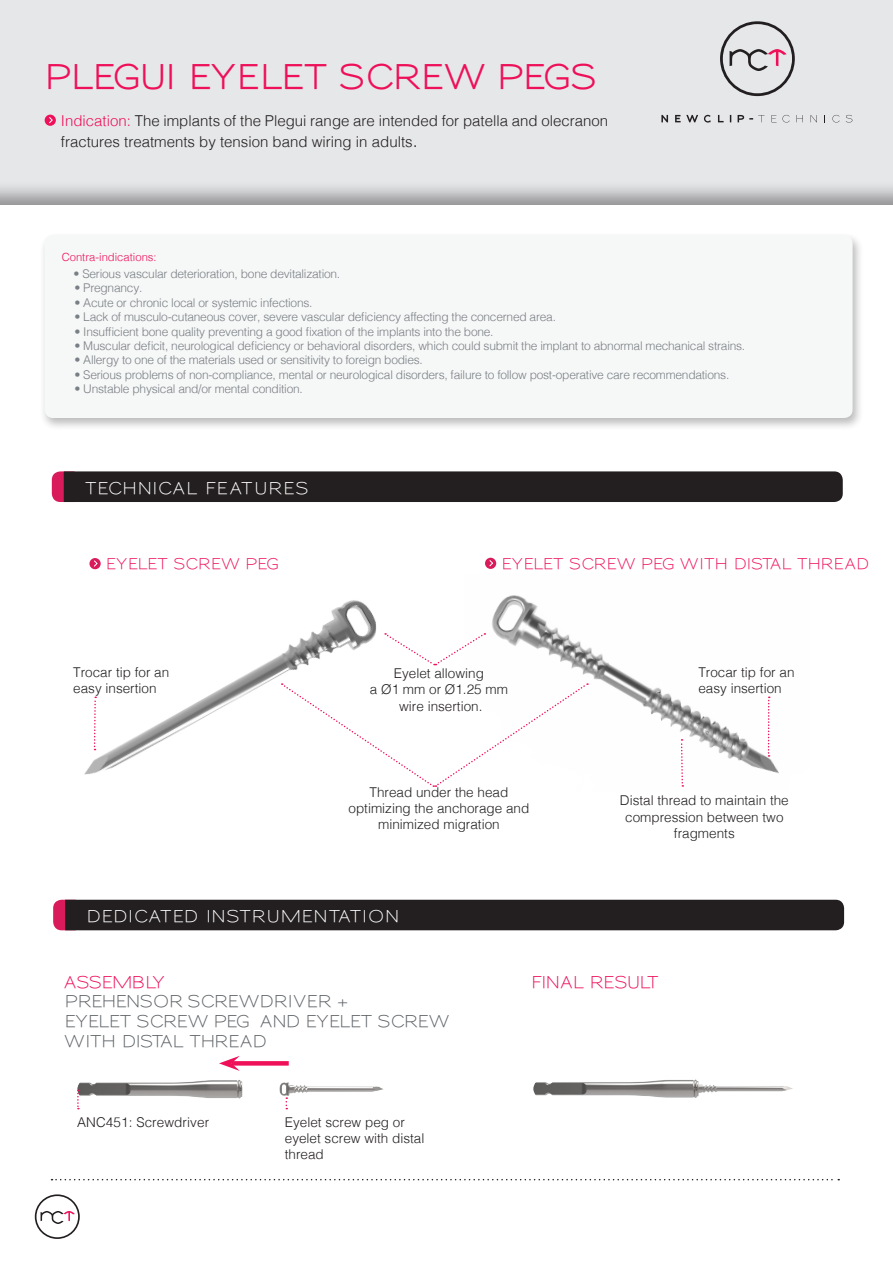
<style>
.page{position:relative;width:893px;height:1263px;background:#fff}
.page>*{position:absolute;margin:0;border:0;box-sizing:border-box;transform-origin:0 0}
.t1{font:700 33px "Sansumi";letter-spacing:-.02em;color:#ee1059}
.t2{font:600 16.5px/19.8px "Sansumi";letter-spacing:-.02em;color:#5d6266}
.t3{font:600 16.5px "Sansumi";letter-spacing:.03em;color:#fff}
.t4{font:600 16.5px "Sansumi";letter-spacing:-.04em;color:#ee1059}
.t5{font:300 15px/21.6px "Helvetica";color:#231f20}
.t6{font:600 15px "Sansumi";letter-spacing:-.01em;color:#ee1059}
.t7{font:300 13.5px/16.2px "Helvetica";color:#231f20}
.texte_tableau{font:300 12px "Helvetica";letter-spacing:-.02em;color:#797f84}
.t8{font:300 11.25px "Helvetica";color:#ee1059}
.s1{color:#ee1059}
.s2{font-size:18px}
</style>
<div class="page">
<svg style="left:52px;top:1179px;width:787px;height:1px"></svg>
<div style="left:52px;top:471px;width:791px;height:31px;background:#231f20"></div>
<img style="left:84px;top:600px;width:292px;height:174px">
<img style="left:485px;top:595px;width:294px;height:178px">
<div style="left:485px;top:558px;width:11px;height:11px;background:#d91a5b;border-radius:50%"></div>
<svg style="left:489px;top:560px;width:5px;height:7px"></svg>
<svg style="left:385px;top:633px;width:100px;height:33px"></svg>
<svg style="left:281px;top:683px;width:307px;height:104px"></svg>
<svg style="left:680px;top:739px;width:4px;height:48px"></svg>
<svg style="left:768px;top:696px;width:2px;height:61px"></svg>
<svg style="left:93px;top:696px;width:4px;height:54px"></svg>
<svg style="left:89px;top:558px;width:12px;height:11px"></svg>
<svg style="left:93px;top:560px;width:5px;height:7px"></svg>
<svg style="left:35px;top:1194px;width:45px;height:45px"></svg>
<div style="left:53px;top:900px;width:791px;height:30px;background:#231f20"></div>
<img style="left:533px;top:1079px;width:260px;height:19px">
<img style="left:77px;top:1065px;width:307px;height:45px">
<svg style="left:240px;top:1061px;width:49px;height:4px"></svg>
<svg style="left:219px;top:1056px;width:21px;height:15px"></svg>
<svg style="left:77px;top:1090px;width:2px;height:19px"></svg>
<svg style="left:286px;top:1097px;width:1px;height:12px"></svg>
<div style="left:0;top:0;width:893px;height:207px;background:#231f20;opacity:.43"></div>
<svg style="left:720px;top:21px;width:75px;height:75px;background:#c8c5c8"></svg>
<svg style="left:772px;top:115px;width:18px;height:7px"></svg>
<svg style="left:797px;top:115px;width:6px;height:7px"></svg>
<svg style="left:811px;top:115px;width:6px;height:7px"></svg>
<svg style="left:832px;top:115px;width:8px;height:7px"></svg>
<svg style="left:846px;top:115px;width:6px;height:7px"></svg>
<svg style="left:718px;top:115px;width:6px;height:7px"></svg>
<svg style="left:738px;top:115px;width:26px;height:7px"></svg>
<svg style="left:661px;top:115px;width:7px;height:7px"></svg>
<svg style="left:675px;top:115px;width:23px;height:7px"></svg>
<svg style="left:704px;top:115px;width:7px;height:8px"></svg>
<div style="left:45px;top:115px;width:11px;height:11px;background:#ee1059;border-radius:50%"></div>
<svg style="left:49px;top:117px;width:4px;height:7px"></svg>
<div style="left:40px;top:232px;width:824px;height:199px;background:#231f20;opacity:.3"></div>
<div style="left:45px;top:235px;width:808px;height:183px;background:#f6f7f7;border-radius:9px"></div>
<p class="t1" style="left:45px;top:58px;width:553px">PLEGUI EYELET SCREW PEGS</p>
<p class="t5" style="left:61px;top:109px;width:549px"><span class="s1">Indication:</span> The implants of the Plegui range are intended for patella and olecranon fractures treatments by tension band wiring in adults<span class="s2">.</span></p>
<p class="t8" style="left:62px;top:248px;width:97px">Contra-indications:</p>
<p class="texte_tableau" style="left:73px;top:263px;width:268px">• Serious vascular deterioration, bone devitalization.</p>
<p class="texte_tableau" style="left:74px;top:278px;width:70px">• Pregnancy.</p>
<p class="texte_tableau" style="left:74px;top:292px;width:240px">• Acute or chronic local or systemic infections.</p>
<p class="texte_tableau" style="left:74px;top:307px;width:483px">• Lack of musculo-cutaneous cover, severe vascular deficiency affecting the concerned area.</p>
<p class="texte_tableau" style="left:74px;top:321px;width:421px">• Insufficient bone quality preventing a good fixation of the implants into the bone.</p>
<p class="texte_tableau" style="left:74px;top:335px;width:672px">• Muscular deficit, neurological deficiency or behavioral disorders, which could submit the implant to abnormal mechanical strains.</p>
<p class="texte_tableau" style="left:74px;top:350px;width:350px">• Allergy to one of the materials used or sensitivity to foreign bodies.</p>
<p class="texte_tableau" style="left:74px;top:364px;width:656px">• Serious problems of non-compliance, mental or neurological disorders, failure to follow post-operative care recommendations.</p>
<p class="texte_tableau" style="left:74px;top:379px;width:230px">• Unstable physical and/or mental condition.</p>
<p class="t3" style="left:85px;top:479px;width:225px">TECHNICAL FEATURES</p>
<p class="t6" style="left:106px;top:556px;width:175px">EYELET SCREW PEG</p>
<p class="t7" style="left:73px;top:663px;width:98px">Trocar tip for an easy insertion</p>
<p class="t6" style="left:502px;top:555px;width:369px">EYELET SCREW PEG WITH DISTAL THREAD</p>
<p class="t7" style="left:394px;top:664px;width:92px">Eyelet allowing</p>
<p class="t7" style="left:370px;top:680px;width:140px">a Ø1 mm or Ø1.25 mm</p>
<p class="t7" style="left:399px;top:697px;width:85px">wire insertion.</p>
<p class="t7" style="left:698px;top:663px;width:98px">Trocar tip for an easy insertion</p>
<p class="t7" style="left:369px;top:783px;width:140px">Thread under the head</p>
<p class="t7" style="left:348px;top:799px;width:182px;text-align:center">optimizing the anchorage and minimized migration</p>
<p class="t7" style="left:620px;top:791px;width:170px;text-align:center">Distal thread to maintain the compression between two fragments</p>
<p class="t3" style="left:86px;top:907px;width:315px">DEDICATED INSTRUMENTATION</p>
<p class="t4" style="left:65px;top:973px;width:101px">ASSEMBLY</p>
<p class="t2" style="left:65px;top:993px;width:286px">PREHENSOR SCREWDRIVER +</p>
<p class="t2" style="left:65px;top:1012px;width:386px">EYELET SCREW PEG AND EYELET SCREW<br>WITH DISTAL THREAD</p>
<p class="t7" style="left:77px;top:1113px;width:133px">ANC451: Screwdriver</p>
<p class="t7" style="left:285px;top:1113px;width:122px">Eyelet screw peg or</p>
<p class="t7" style="left:285px;top:1129px;width:141px">eyelet screw with distal thread</p>
<p class="t4" style="left:531px;top:973px;width:129px">FINAL RESULT</p>
</div>
